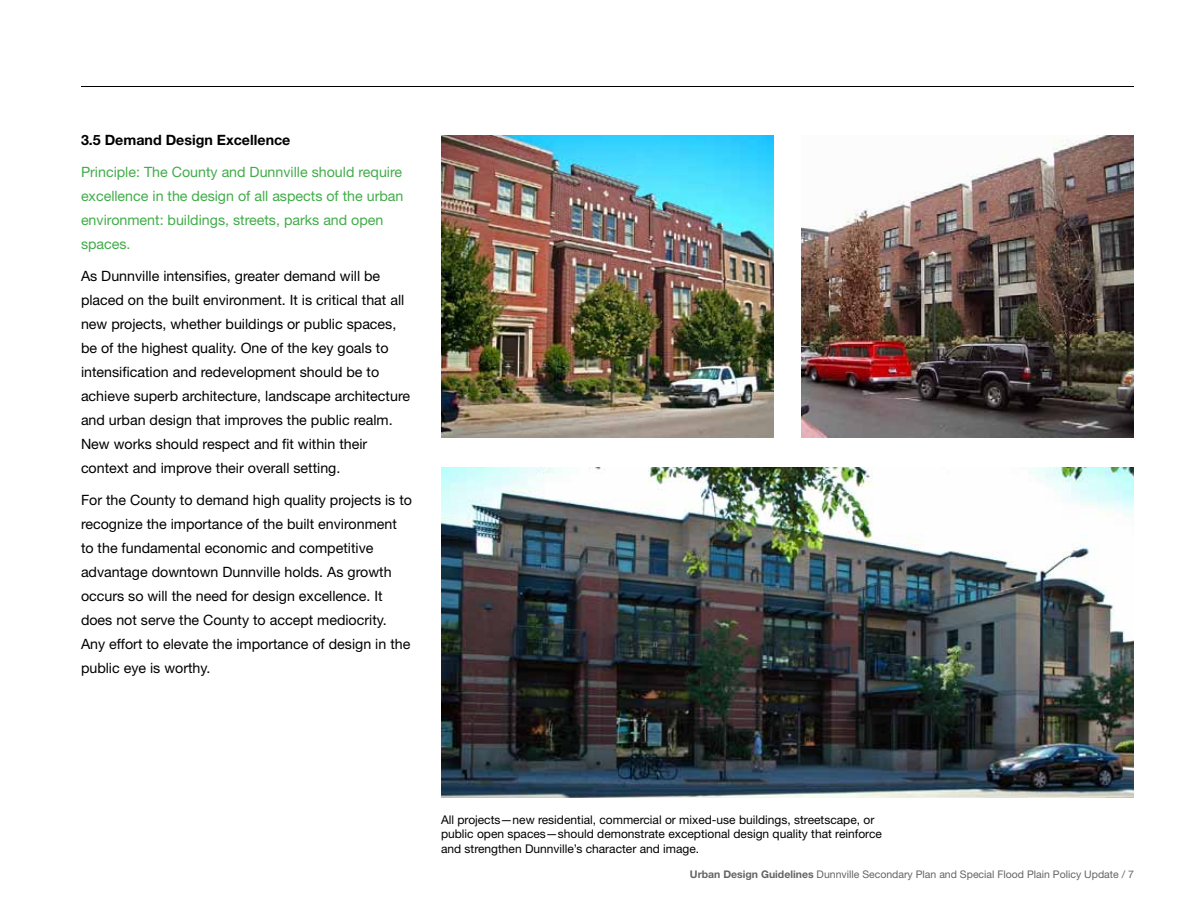
<style>
.page{position:relative;width:1188px;height:918px;background:#fff}
.page>*{position:absolute;margin:0;border:0;box-sizing:border-box;transform-origin:0 0}
.t1{font:14.25px/24px "Helvetica Neue LT Std";color:#000}
.t2{font:14.25px/24px "Helvetica Neue LT Std";color:#41ad49}
.t3{font:700 14.25px "Helvetica Neue LT Std";color:#000}
.t4{font:12px/14.4px "Helvetica Neue LT Std";color:#000}
.t5{font:10.5px "Helvetica Neue LT Std";color:#636466}
.s1{font-weight:700}
</style>
<div class="page">
<hr style="left:81px;top:86px;width:1053px;height:1px;background:#000">
<img style="left:441px;top:467px;width:693px;height:331px">
<img style="left:801px;top:135px;width:333px;height:302px">
<img style="left:441px;top:135px;width:333px;height:302px">
<p class="t3" style="left:81px;top:131px;width:211px">3.5 Demand Design Excellence</p>
<p class="t2" style="left:81px;top:160px;width:324px">Principle: The County and Dunnville should require excellence in the design of all aspects of the urban environment: buildings, streets, parks and open spaces.</p>
<p class="t1" style="left:81px;top:264px;width:331px">As Dunnville intensifies, greater demand will be placed on the built environment. It is critical that all new projects, whether buildings or public spaces, be of the highest quality. One of the key goals to intensification and redevelopment should be to achieve superb architecture, landscape architecture and urban design that improves the public realm.<br>New works should respect and fit within their context and improve their overall setting.</p>
<p class="t1" style="left:81px;top:488px;width:333px">For the County to demand high quality projects is to recognize the importance of the built environment to the fundamental economic and competitive advantage downtown Dunnville holds. As growth occurs so will the need for design excellence. It does not serve the County to accept mediocrity.<br>Any effort to elevate the importance of design in the public eye is worthy.</p>
<p class="t4" style="left:441px;top:812px;width:442px">All projects—new residential, commercial or mixed-use buildings, streetscape, or public open spaces—should demonstrate exceptional design quality that reinforce and strengthen Dunnville’s character and image.</p>
<p class="t5" style="left:690px;top:868px;width:446px"><span class="s1">Urban Design Guidelines</span> Dunnville Secondary Plan and Special Flood Plain Policy Update / 7</p>
</div>
